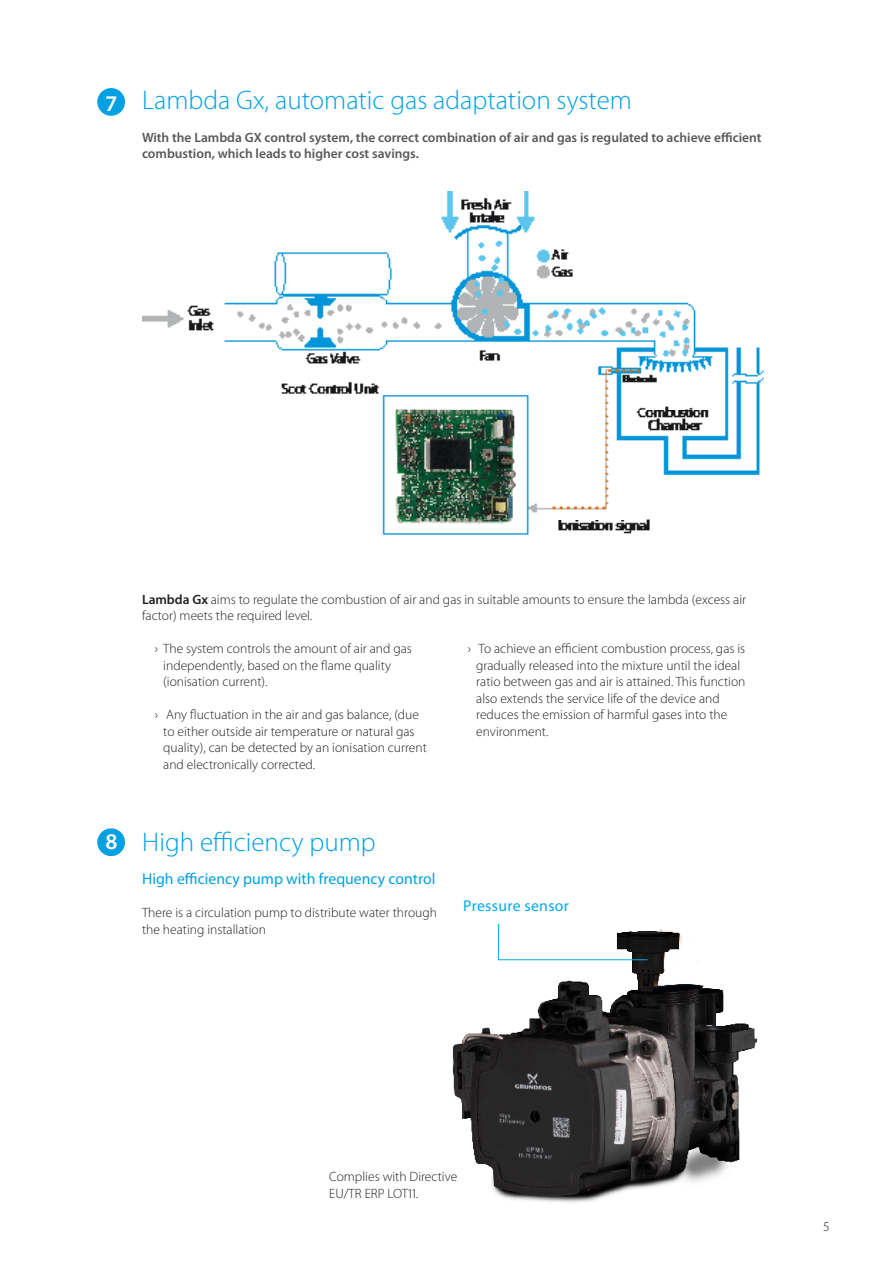
<style>
.page{position:relative;width:893px;height:1263px;background:#fff}
.page>*{position:absolute;margin:0;border:0;box-sizing:border-box;transform-origin:0 0}
.Arrow_list{font:300 27px "Myriad Pro";color:#00a1e3}
.t1{font:600 22.5px "Myriad Pro";color:#fff}
.Arrow_list-2{font:15.75px "Myriad Pro";color:#00a1e3}
.Topline{font:15.75px "Myriad Pro";letter-spacing:.02em;color:#00abe9}
.Arrow_list-3{font:300 13.5px/16.5px "Myriad Pro";color:#231f20}
.Arrow_list-4{font:600 13.5px/16.5px "Myriad Pro";color:#57585a}
.Arrow_list-5{font:300 13.5px/16.5px "Myriad Pro";color:#221f1f}
.s1{font-weight:600}
</style>
<div class="page">
<img style="left:142px;top:191px;width:622px;height:344px">
<div style="left:97px;top:88px;width:28px;height:28px;background:#00a1e3;border-radius:50%"></div>
<div style="left:97px;top:828px;width:28px;height:28px;background:#00a1e3;border-radius:50%"></div>
<img style="left:452px;top:926px;width:306px;height:276px">
<svg style="left:498px;top:924px;width:150px;height:36px"></svg>
<p class="t1" style="left:106px;top:89px;width:11px">7</p>
<p class="Arrow_list" style="left:142px;top:85px;width:491px">Lambda Gx, automatic gas adaptation system</p>
<p class="Arrow_list-4" style="left:142px;top:128px;width:621px">With the Lambda GX control system, the correct combination of air and gas is regulated to achieve efficient combustion, which leads to higher cost savings.</p>
<p class="t1" style="left:105px;top:827px;width:14px">8</p>
<p class="Arrow_list-3" style="left:142px;top:591px;width:606px"><span class="s1">Lambda Gx</span> aims to regulate the combustion of air and gas in suitable amounts to ensure the lambda (excess air factor) meets the required level.</p>
<p class="Arrow_list-3" style="left:163px;top:640px;width:250px;text-indent:-9px">› The system controls the amount of air and gas independently, based on the flame quality (ionisation current).</p>
<p class="Arrow_list-3" style="left:163px;top:706px;width:265px;text-indent:-9px">› Any fluctuation in the air and gas balance, (due to either outside air temperature or natural gas quality), can be detected by an ionisation current and electronically corrected.</p>
<p class="Arrow_list" style="left:142px;top:827px;width:235px">High efficiency pump</p>
<p class="Arrow_list-2" style="left:142px;top:870px;width:295px">High efficiency pump with frequency control</p>
<p class="Arrow_list-5" style="left:142px;top:904px;width:296px">There is a circulation pump to distribute water through the heating installation</p>
<p class="Arrow_list-3" style="left:476px;top:640px;width:271px;text-indent:-9px">› To achieve an efficient combustion process, gas is gradually released into the mixture until the ideal ratio between gas and air is attained. This function also extends the service life of the device and reduces the emission of harmful gases into the environment.</p>
<p class="Topline" style="left:463px;top:897px;width:107px">Pressure sensor</p>
<p class="Arrow_list-5" style="left:329px;top:1168px;width:130px">Complies with Directive</p>
<p class="Arrow_list-5" style="left:329px;top:1185px;width:91px">EU/TR ERP LOT11.</p>
<p class="Arrow_list-3" style="left:823px;top:1218px;width:7px">5</p>
</div>
